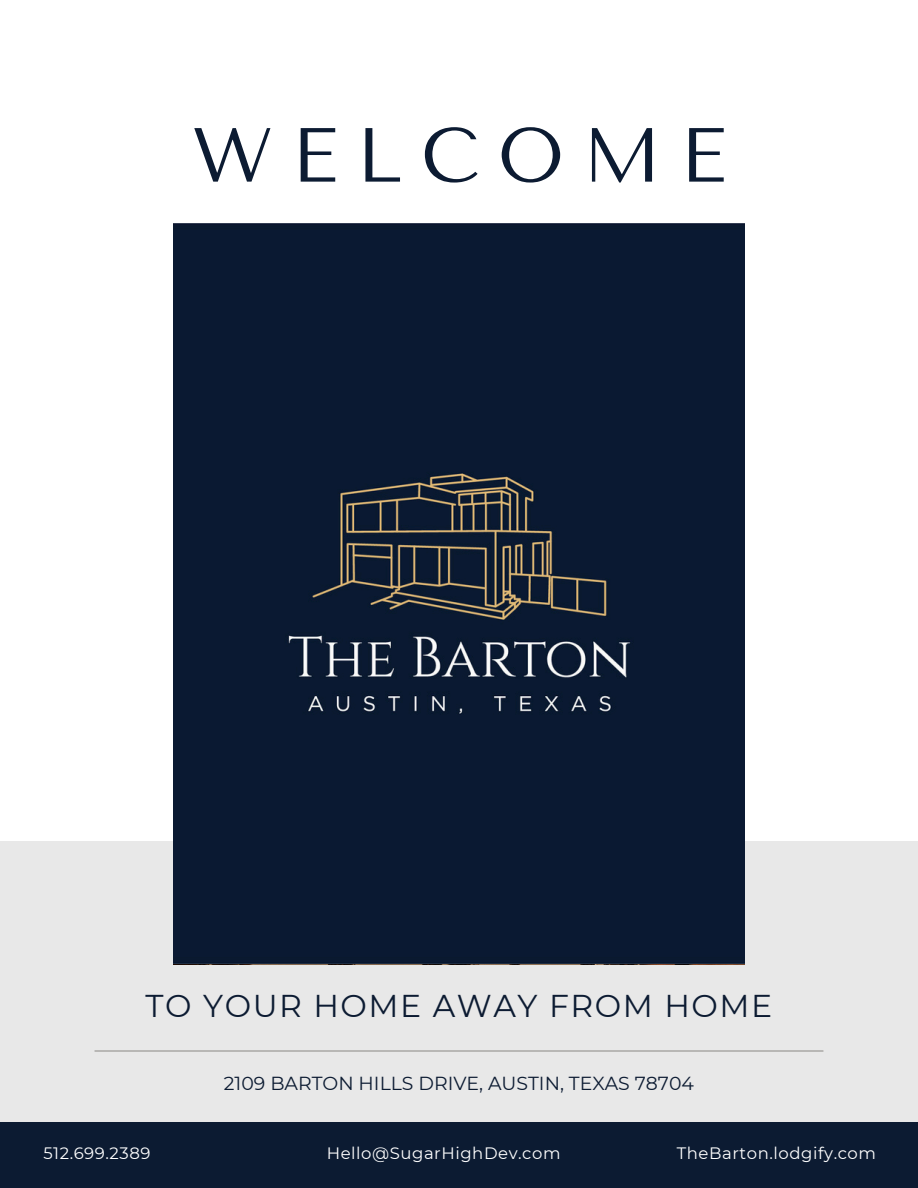
<style>
.page{position:relative;width:918px;height:1188px;background:#fff}
.page>*{position:absolute;margin:0;border:0;box-sizing:border-box;transform-origin:0 0}
.t1{font:76.5px "Tenor Sans";letter-spacing:.245em;color:#0c1b32}
.t2{font:31.5px "Montserrat";letter-spacing:.05em;color:#0c1b32}
.t3{font:18.9px "Montserrat";color:#0c1b32}
.t4{font:16.5px "Montserrat";letter-spacing:.035em;color:#fff}
</style>
<div class="page">
<div style="left:0;top:841px;width:918px;height:347px;background:#e8e8e8"></div>
<hr style="left:95px;top:1050px;width:728px;height:2px;background:#423d37">
<div style="left:0;top:1122px;width:918px;height:66px;background:#0c1b32"></div>
<div style="left:173px;top:223px;width:572px;height:740px;background:#0a1932"></div>
<p class="t1" style="left:192px;top:111px;width:536px">WELCOME</p>
<h2 class="t2" style="left:146px;top:987px;width:628px">TO YOUR HOME AWAY FROM HOME</h2>
<h3 class="t3" style="left:224px;top:1072px;width:472px">2109 BARTON HILLS DRIVE, AUSTIN, TEXAS 78704</h3>
<p class="t4" style="left:43px;top:1143px;width:109px">512.699.2389</p>
<p class="t4" style="left:327px;top:1143px;width:235px">Hello@SugarHighDev.com</p>
<p class="t4" style="left:677px;top:1143px;width:201px">TheBarton.lodgify.com</p>
</div>
